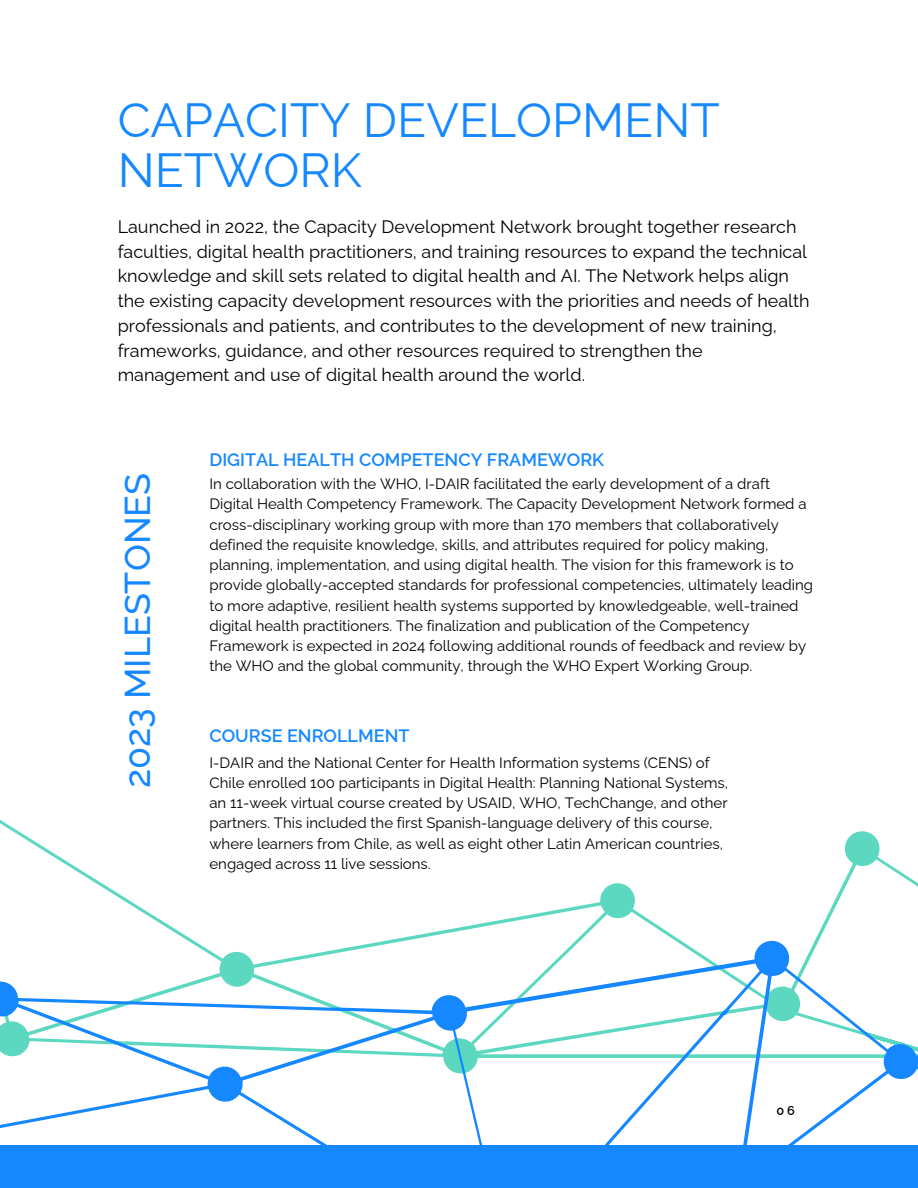
<style>
.page{position:relative;width:918px;height:1188px;background:#fff}
.page>*{position:absolute;margin:0;border:0;box-sizing:border-box;transform-origin:0 0}
.t1{font:48px/50.7px "Raleway";color:#1688ff}
.t2{font:500 36px "Raleway";color:#1688ff}
.t3{font:18px/24.8px "Raleway";color:#000001}
.t4{font:600 18px "Raleway";color:#1688ff}
.t5{font:15px/20.2px "Raleway";color:#000001}
.t6{font:600 12.75px "Raleway";color:#000001}
</style>
<div class="page">
<div style="left:0;top:1145px;width:918px;height:43px;background:#1688ff"></div>
<svg style="left:0;top:820px;width:918px;height:121px"></svg>
<svg style="left:0;top:941px;width:918px;height:204px"></svg>
<h3 class="t1" style="left:118px;top:94px;width:604px">CAPACITY DEVELOPMENT<br>NETWORK</h3>
<h4 class="t3" style="left:118px;top:214px;width:693px">Launched in 2022, the Capacity Development Network brought together research faculties, digital health practitioners, and training resources to expand the technical knowledge and skill sets related to digital health and AI. The Network helps align the existing capacity development resources with the priorities and needs of health professionals and patients, and contributes to the development of new training, frameworks, guidance, and other resources required to strengthen the management and use of digital health around the world.</h4>
<p class="t2" style="left:116px;top:788px;width:317px;rotate:-90deg">2023 MILESTONES</p>
<p class="t4" style="left:209px;top:449px;width:396px">DIGITAL HEALTH COMPETENCY FRAMEWORK</p>
<h1 class="t5" style="left:209px;top:474px;width:605px">In collaboration with the WHO, I-DAIR facilitated the early development of a draft Digital Health Competency Framework. The Capacity Development Network formed a cross-disciplinary working group with more than 170 members that collaboratively defined the requisite knowledge, skills, and attributes required for policy making, planning, implementation, and using digital health. The vision for this framework is to provide globally-accepted standards for professional competencies, ultimately leading to more adaptive, resilient health systems supported by knowledgeable, well-trained digital health practitioners. The finalization and publication of the Competency Framework is expected in 2024 following additional rounds of feedback and review by the WHO and the global community, through the WHO Expert Working Group.</h1>
<h2 class="t4" style="left:209px;top:725px;width:202px">COURSE ENROLLMENT</h2>
<h3 class="t5" style="left:209px;top:752px;width:520px">I-DAIR and the National Center for Health Information systems (CENS) of Chile enrolled 100 participants in Digital Health: Planning National Systems, an 11-week virtual course created by USAID, WHO, TechChange, and other partners. This included the first Spanish-language delivery of this course, where learners from Chile, as well as eight other Latin American countries, engaged across 11 live sessions.</h3>
<p class="t6" style="left:776px;top:1103px;width:20px">06</p>
</div>
